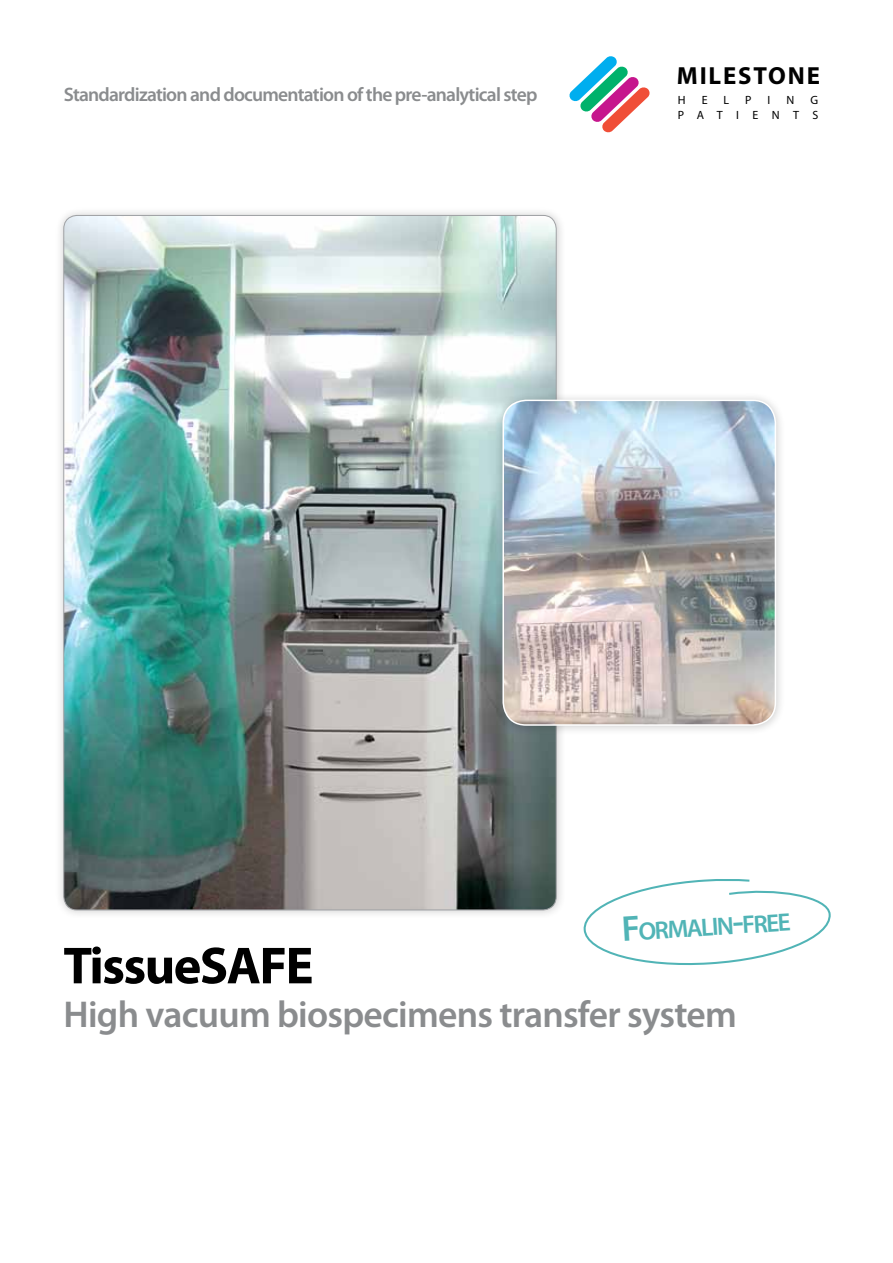
<style>
.page{position:relative;width:893px;height:1263px;background:#fff}
.page>*{position:absolute;margin:0;border:0;box-sizing:border-box;transform-origin:0 0}
.t1{font:700 52.5px "Myriad Pro";letter-spacing:-.03em;color:#000}
.t2{font:600 37.5px "Myriad Pro";letter-spacing:-.02em;color:#8a8c8e}
.t3{font:600 25.2px "Myriad Pro";color:#51b4b6}
.t4{font:700 24.75px "Myriad Pro";letter-spacing:.075em;color:#000}
.t5{font:600 19.5px "Myriad Pro";letter-spacing:-.04em;color:#8a8c8e}
.t6{font:12px/15.5px "Myriad Pro";letter-spacing:1.12em;color:#000;text-align:right}
.s1{font-size:36px}
</style>
<div class="page">
<div style="left:55px;top:207px;width:511px;height:713px;background:#000;opacity:.2"></div>
<img style="left:64px;top:215px;width:492px;height:695px">
<svg style="left:569px;top:56px;width:81px;height:77px"></svg>
<svg style="left:583px;top:879px;width:248px;height:87px"></svg>
<div style="left:494px;top:391px;width:292px;height:344px;background:#000;opacity:.2"></div>
<img style="left:503px;top:400px;width:272px;height:325px">
<div style="left:502px;top:400px;width:274px;height:326px;border:2px solid #fff;border-radius:23px"></div>
<p class="t5" style="left:64px;top:82px;width:475px">Standardization and documentation of the pre-analytical step</p>
<p class="t4" style="left:677px;top:60px;width:145px">MILESTONE</p>
<p class="t6" style="left:678px;top:92px;width:9px">H</p>
<p class="t6" style="left:702px;top:92px;width:7px">E</p>
<p class="t6" style="left:724px;top:92px;width:7px">L</p>
<p class="t6" style="left:745px;top:92px;width:8px">P</p>
<p class="t6" style="left:768px;top:92px;width:4px">I</p>
<p class="t6" style="left:787px;top:92px;width:9px">N</p>
<p class="t6" style="left:678px;top:92px;width:142px">G<br>PATIENTS</p>
<p class="t3" style="left:621px;top:917px;width:171px;rotate:-4deg"><span class="s1">F</span>ormalin<span class="s1">-</span>free</p>
<h1 class="t1" style="left:63px;top:931px;width:252px">TissueSAFE</h1>
<h2 class="t2" style="left:63px;top:990px;width:675px">High vacuum biospecimens transfer system</h2>
</div>
